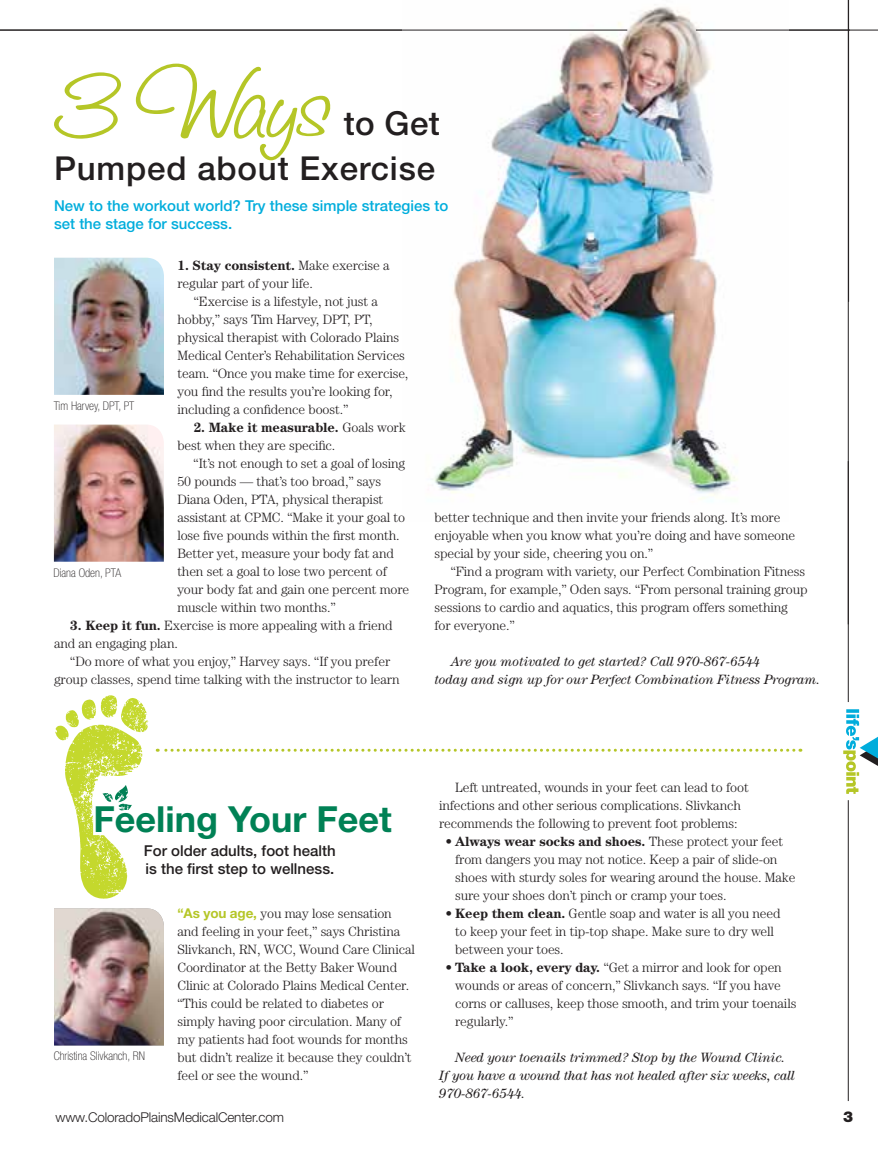
<style>
.page{position:relative;width:878px;height:1161px;background:#fff}
.page>*{position:absolute;margin:0;border:0;box-sizing:border-box;transform-origin:0 0}
.t1{font:700 72px "Saginaw";color:#b5c627}
.t2{font:700 36px "Helvetica Neue LT Std";color:#008155}
.t3{font:500 33px "Helvetica Neue LT Std";letter-spacing:.025em;color:#231f20}
.t4{font:500 15px/18px "Helvetica Neue LT Std";color:#00addc}
.t5{font:500 15px/18px "Helvetica Neue LT Std";color:#231f20}
.t6{font:900 15px "Helvetica Neue LT Std";color:#231f20}
.t7{font:300 13.5px/18px "Century";letter-spacing:-.01em;color:#231f20}
.t8{font:italic 13.5px/18px "Century";letter-spacing:-.01em;color:#231f20}
.t9{font:300 13.5px "Helvetica Neue LT Std";letter-spacing:-.01em;color:#231f20}
.t10{font:100 condensed 12px "Helvetica Neue LT Std";color:#231f20}
.s1{font-family:"Helvetica Neue LT Std";font-weight:500;font-size:33px;color:#231f20}
.s2{font-weight:700}
.s3{font-family:"Helvetica Neue LT Std";font-weight:700;color:#b5c627}
</style>
<div class="page">
<hr style="left:0;top:30px;width:878px;height:1px;background:#231f20">
<hr style="left:847px;top:800px;width:1px;height:301px;background:#231f20">
<hr style="left:847px;top:0;width:1px;height:702px;background:#231f20">
<img style="left:402px;top:4px;width:386px;height:498px">
<hr style="left:0;top:30px;width:627px;height:1px;background:#231f20">
<hr style="left:848px;top:0;width:1px;height:302px;background:#231f20">
<svg style="left:55px;top:695px;width:738px;height:204px"></svg>
<img style="left:54px;top:258px;width:110px;height:137px">
<img style="left:54px;top:908px;width:110px;height:138px">
<img style="left:54px;top:425px;width:110px;height:137px">
<hr style="left:696px;top:30px;width:154px;height:1px;background:#231f20">
<svg style="left:843px;top:709px;width:35px;height:85px"></svg>
<h1 class="t1" style="left:54px;top:47px;width:387px">3 Ways <span class="s1">to Get</span></h1>
<h3 class="t3" style="left:54px;top:149px;width:382px">Pumped about Exercise</h3>
<p class="t4" style="left:54px;top:197px;width:396px">New to the workout world? Try these simple strategies to set the stage for success.</p>
<p class="t7" style="left:177px;top:256px;width:214px"><span class="s2">1. Stay consistent.</span> Make exercise a regular part of your life.</p>
<p class="t7" style="left:177px;top:292px;width:232px;text-indent:16px">“Exercise is a lifestyle, not just a hobby,” says Tim Harvey, DPT, PT, physical therapist with Colorado Plains Medical Center’s Rehabilitation Services team. “Once you make time for exercise, you find the results you’re looking for, including a confidence boost.”</p>
<p class="t7" style="left:177px;top:418px;width:230px;text-indent:16px"><span class="s2">2. Make it measurable.</span> Goals work best when they are specific.</p>
<p class="t7" style="left:177px;top:454px;width:233px;text-indent:16px">“It’s not enough to set a goal of losing 50 pounds — that’s too broad,” says Diana Oden, PTA, physical therapist assistant at CPMC. “Make it your goal to lose five pounds within the first month.<br>Better yet, measure your body fat and then set a goal to lose two percent of your body fat and gain one percent more muscle within two months.”</p>
<p class="t7" style="left:54px;top:616px;width:340px;text-indent:16px"><span class="s2">3. Keep it fun.</span> Exercise is more appealing with a friend and an engaging plan.</p>
<p class="t7" style="left:54px;top:652px;width:347px;text-align:center">“Do more of what you enjoy,” Harvey says. “If you prefer group classes, spend time talking with the instructor to learn</p>
<p class="t10" style="left:54px;top:399px;width:82px">Tim Harvey, DPT, PT</p>
<p class="t7" style="left:434px;top:508px;width:362px">better technique and then invite your friends along. It’s more enjoyable when you know what you’re doing and have someone special by your side, cheering you on.”</p>
<p class="t7" style="left:434px;top:562px;width:374px;text-indent:16px">“Find a program with variety, our Perfect Combination Fitness Program, for example,” Oden says. “From personal training group sessions to cardio and aquatics, this program offers something for everyone.”</p>
<p class="t8" style="left:434px;top:652px;width:387px;text-indent:16px">Are you motivated to get started? Call 970-867-6544<br>today and sign up for our Perfect Combination Fitness Program.</p>
<p class="t10" style="left:54px;top:566px;width:69px">Diana Oden, PTA</p>
<h2 class="t2" style="left:94px;top:797px;width:300px">Feeling Your Feet</h2>
<p class="t5" style="left:144px;top:842px;width:193px">For older adults, foot health is the first step to wellness.</p>
<p class="t7" style="left:177px;top:904px;width:239px"><span class="s3">“As you age,</span> you may lose sensation and feeling in your feet,” says Christina Slivkanch, RN, WCC, Wound Care Clinical Coordinator at the Betty Baker Wound Clinic at Colorado Plains Medical Center. “This could be related to diabetes or simply having poor circulation. Many of my patients had foot wounds for months but didn’t realize it because they couldn’t feel or see the wound.”</p>
<p class="t10" style="left:54px;top:1049px;width:93px">Christina Slivkanch, RN</p>
<p class="t7" style="left:439px;top:778px;width:311px;text-indent:16px">Left untreated, wounds in your feet can lead to foot infections and other serious complications. Slivkanch recommends the following to prevent foot problems:</p>
<p class="t7" style="left:455px;top:832px;width:342px;text-indent:-10px">• <span class="s2">Always wear socks and shoes.</span> These protect your feet from dangers you may not notice. Keep a pair of slide-on shoes with sturdy soles for wearing around the house. Make sure your shoes don’t pinch or cramp your toes.</p>
<p class="t7" style="left:455px;top:904px;width:327px;text-indent:-10px">• <span class="s2">Keep them clean.</span> Gentle soap and water is all you need to keep your feet in tip-top shape. Make sure to dry well between your toes.</p>
<p class="t7" style="left:455px;top:958px;width:343px;text-indent:-10px">• <span class="s2">Take a look, every day.</span> “Get a mirror and look for open wounds or areas of concern,” Slivkanch says. “If you have corns or calluses, keep those smooth, and trim your toenails regularly.”</p>
<p class="t8" style="left:439px;top:1048px;width:357px;text-indent:16px">Need your toenails trimmed? Stop by the Wound Clinic.<br>If you have a wound that has not healed after six weeks, call<br>970-867-6544.</p>
<p class="t9" style="left:56px;top:1109px;width:230px">www.ColoradoPlainsMedicalCenter.com</p>
<p class="t6" style="left:843px;top:1108px;width:12px">3</p>
</div>
